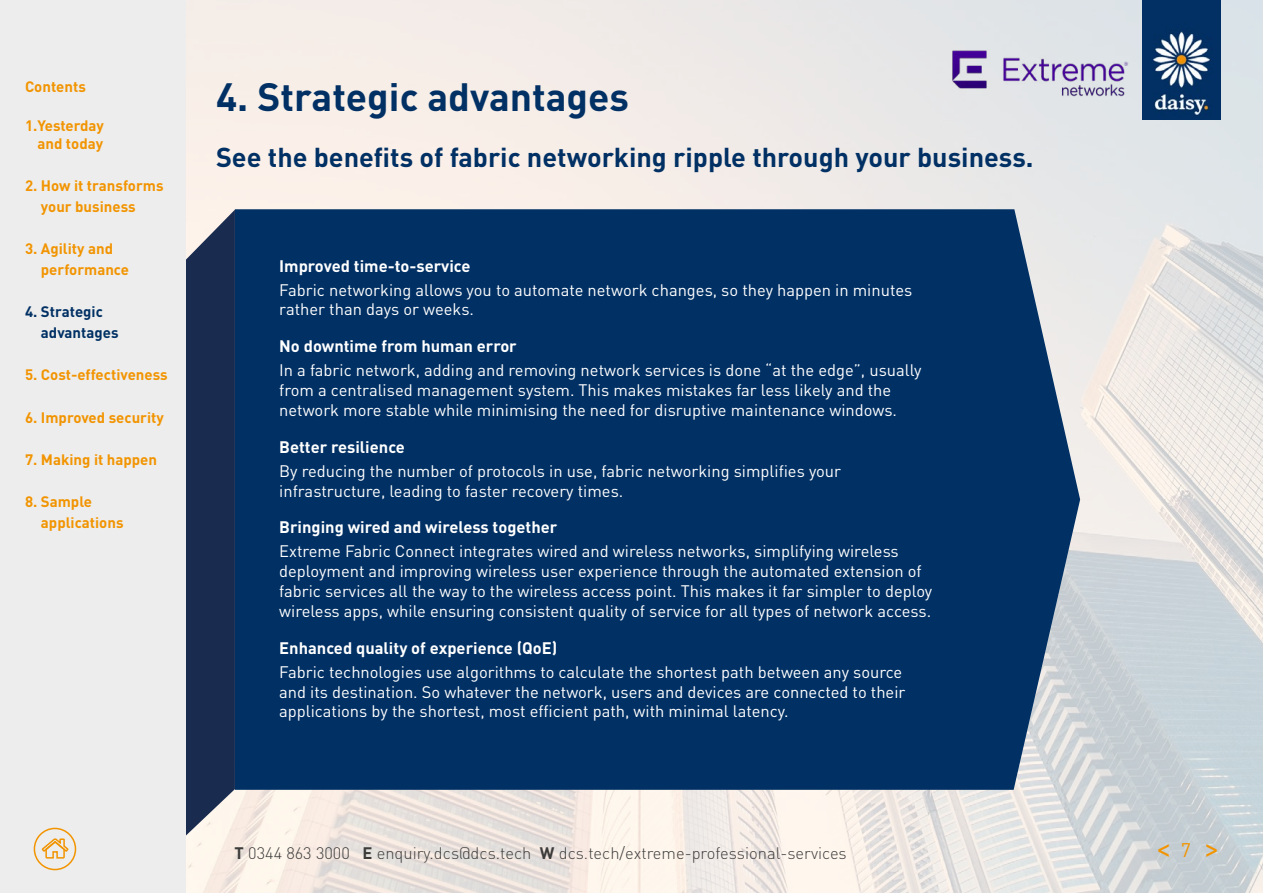
<style>
.page{position:relative;width:1263px;height:893px;background:#fff}
.page>*{position:absolute;margin:0;border:0;box-sizing:border-box;transform-origin:0 0}
.t1{font:700 39px "DIN Pro";color:#003064}
.t2{font:31.5px "DIN Pro";color:#f29400}
.t3{font:700 27px "DIN Pro";color:#003064}
.t4{font:16.5px/19.8px "DIN Pro";color:#fff}
.t5{font:700 16.5px "DIN Pro";color:#fff}
.t6{font:300 16.5px "DIN Pro";color:#3c3c3b}
.t7{font:700 15px/21px "DIN Pro";color:#f29400}
.t8{font:700 15px/21px "DIN Pro";color:#003064}
.s1{font-weight:700}
.s2{font-size:19.5px}
</style>
<div class="page">
<img style="left:185px;top:0;width:1078px;height:893px">
<div style="left:235px;top:209px;width:845px;height:581px;background:#003064"></div>
<svg style="left:185px;top:210px;width:50px;height:683px;background:#43506c"></svg>
<div style="left:0;top:0;width:185px;height:893px;background:#ededed"></div>
<div style="left:34px;top:828px;width:42px;height:42px;border:2px solid #f29400;border-radius:50%"></div>
<svg style="left:41px;top:838px;width:28px;height:21px"></svg>
<img style="left:1143px;top:0;width:77px;height:119px">
<img style="left:945px;top:44px;width:189px;height:58px">
<p class="t7" style="left:25px;top:76px;width:62px">Contents</p>
<p class="t7" style="left:25px;top:116px;width:81px;line-height:18px;text-align:right">1.Yesterday and today</p>
<p class="t7" style="left:41px;top:175px;width:124px;text-indent:-16px">2. How it transforms your business</p>
<p class="t7" style="left:41px;top:238px;width:90px;text-indent:-16px">3. Agility and performance</p>
<p class="t8" style="left:41px;top:301px;width:79px;text-indent:-16px">4. Strategic advantages</p>
<p class="t7" style="left:25px;top:364px;width:144px">5. Cost-effectiveness</p>
<p class="t7" style="left:25px;top:406px;width:140px">6. Improved security</p>
<p class="t7" style="left:25px;top:448px;width:134px">7. Making it happen</p>
<p class="t7" style="left:41px;top:490px;width:84px;text-indent:-16px">8. Sample applications</p>
<h1 class="t1" style="left:216px;top:70px;width:415px">4. Strategic advantages</h1>
<h3 class="t3" style="left:216px;top:139px;width:819px">See the benefits of fabric networking ripple through your business.</h3>
<p class="t5" style="left:279px;top:254px;width:193px">Improved time-to-service</p>
<p class="t4" style="left:279px;top:279px;width:634px">Fabric networking allows you to automate network changes, so they happen in minutes rather than days or weeks.</p>
<p class="t5" style="left:279px;top:335px;width:239px">No downtime from human error</p>
<p class="t4" style="left:279px;top:360px;width:644px">In a fabric network, adding and removing network services is done “at the edge”, usually from a centralised management system. This makes mistakes far less likely and the network more stable while minimising the need for disruptive maintenance windows.</p>
<p class="t5" style="left:279px;top:435px;width:127px">Better resilience</p>
<p class="t4" style="left:279px;top:460px;width:563px">By reducing the number of protocols in use, fabric networking simplifies your infrastructure, leading to faster recovery times.</p>
<p class="t5" style="left:279px;top:516px;width:280px">Bringing wired and wireless together</p>
<p class="t4" style="left:279px;top:541px;width:654px">Extreme Fabric Connect integrates wired and wireless networks, simplifying wireless deployment and improving wireless user experience through the automated extension of fabric services all the way to the wireless access point. This makes it far simpler to deploy wireless apps, while ensuring consistent quality of service for all types of network access.</p>
<p class="t5" style="left:279px;top:636px;width:280px">Enhanced quality of experience (QoE)</p>
<p class="t4" style="left:279px;top:661px;width:628px">Fabric technologies use algorithms to calculate the shortest path between any source and its destination. So whatever the network, users and devices are connected to their applications by the shortest, most efficient path, with minimal latency.</p>
<p class="t6" style="left:235px;top:842px;width:614px"><span class="s1">T</span> 0344 863 3000 <span class="s1">E</span> enquiry.dcs@dcs.tech <span class="s1">W</span> dcs.tech/extreme-professional-services</p>
<h2 class="t2" style="left:1155px;top:826px;width:66px">&lt; <span class="s2">7</span> &gt;</h2>
</div>
